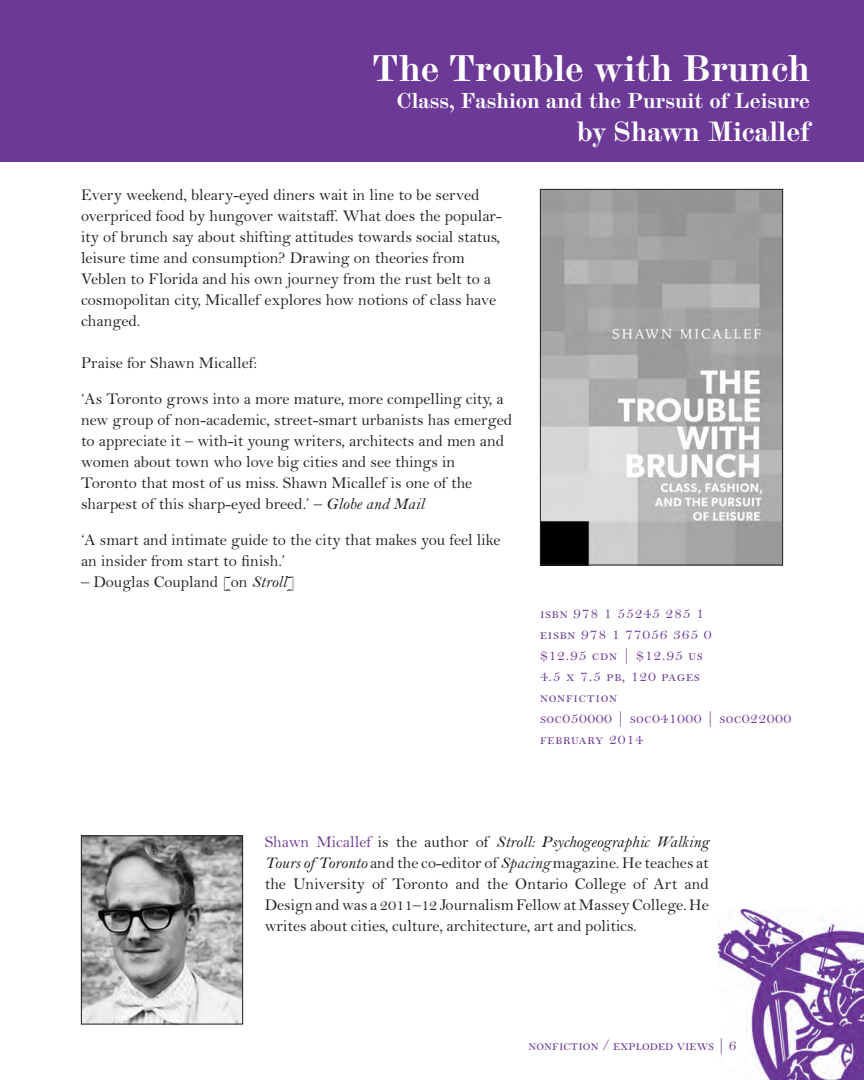
<style>
.page{position:relative;width:864px;height:1080px;background:#fff}
.page>*{position:absolute;margin:0;border:0;box-sizing:border-box;transform-origin:0 0}
.t1{font:700 36px "Scotch Modern";color:#fff}
.t2{font:700 27px "Scotch Modern";color:#fff}
.t3{font:700 21px "Scotch Modern";color:#fff}
.t4{font:16.5px/21px "Bell";color:#231f20}
.t5{font:15.75px/21px "Bell MT Regular SC";letter-spacing:.05em;color:#6c3a96}
.t6{font:15.75px "Bell MT Regular SC";color:#6c3a96}
.s1{font-style:italic}
.s2{color:#6c3a96}
</style>
<div class="page">
<div style="left:0;top:0;width:864px;height:162px;background:#6c3a96"></div>
<img style="left:718px;top:909px;width:146px;height:171px">
<img style="left:542px;top:191px;width:239px;height:372px">
<div style="left:540px;top:189px;width:243px;height:376px;border:1px solid #231f20"></div>
<img style="left:83px;top:837px;width:158px;height:185px">
<div style="left:81px;top:835px;width:162px;height:189px;border:1px solid #231f20"></div>
<h1 class="t1" style="left:372px;top:55px;width:440px">The Trouble with Brunch</h1>
<p class="t3" style="left:397px;top:93px;width:415px">Class, Fashion and the Pursuit of Leisure</p>
<h2 class="t2" style="left:577px;top:122px;width:234px">by Shawn Micallef</h2>
<p class="t4" style="left:81px;top:186px;width:422px">Every weekend, bleary-eyed diners wait in line to be served overpriced food by hungover waitstaff. What does the popular&shy;ity of brunch say about shifting attitudes towards social status, leisure time and consumption? Drawing on theories from Veblen to Florida and his own journey from the rust belt to a cosmopolitan city, Micallef explores how notions of class have changed.</p>
<p class="t4" style="left:81px;top:347px;width:424px;line-height:36px">Praise for Shawn Micallef:<br>‘As Toronto grows into a more mature, more compelling city, a</p>
<p class="t4" style="left:81px;top:411px;width:433px">new group of non-academic, street-smart urbanists has emerged to appreciate it – with-it young writers, architects and men and women about town who love big cities and see things in Toronto that most of us miss. Shawn Micallef is one of the sharpest of this sharp-eyed breed.’ – <span class="s1">Globe and Mail</span></p>
<p class="t4" style="left:81px;top:531px;width:421px">‘A smart and intimate guide to the city that makes you feel like an insider from start to finish.’</p>
<p class="t4" style="left:81px;top:573px;width:216px">– Douglas Coupland [on <span class="s1">Stroll</span>]</p>
<p class="t5" style="left:540px;top:604px;width:253px">isbn 978 1 55245 285 1<br>eisbn 978 1 77056 365 0<br>$12.95 cdn | $12.95 us<br>4.5 x 7.5 pb, 120 pages<br>nonfiction<br>soc050000 | soc041000 | soc022000 february 2014</p>
<p class="t4" style="left:265px;top:833px;width:446px;text-align:justify"><span class="s2">Shawn Micallef</span> is the author of <span class="s1">Stroll: Psychogeographic Walking Tours of Toronto</span> and the co-editor of <span class="s1">Spacing</span> magazine. He teaches at the University of Toronto and the Ontario College of Art and Design and was a 2011–12 Journalism Fellow at Massey College. He writes about cities, culture, architecture, art and politics.</p>
<p class="t6" style="left:529px;top:1040px;width:210px">nonfiction / exploded views | 6</p>
</div>
